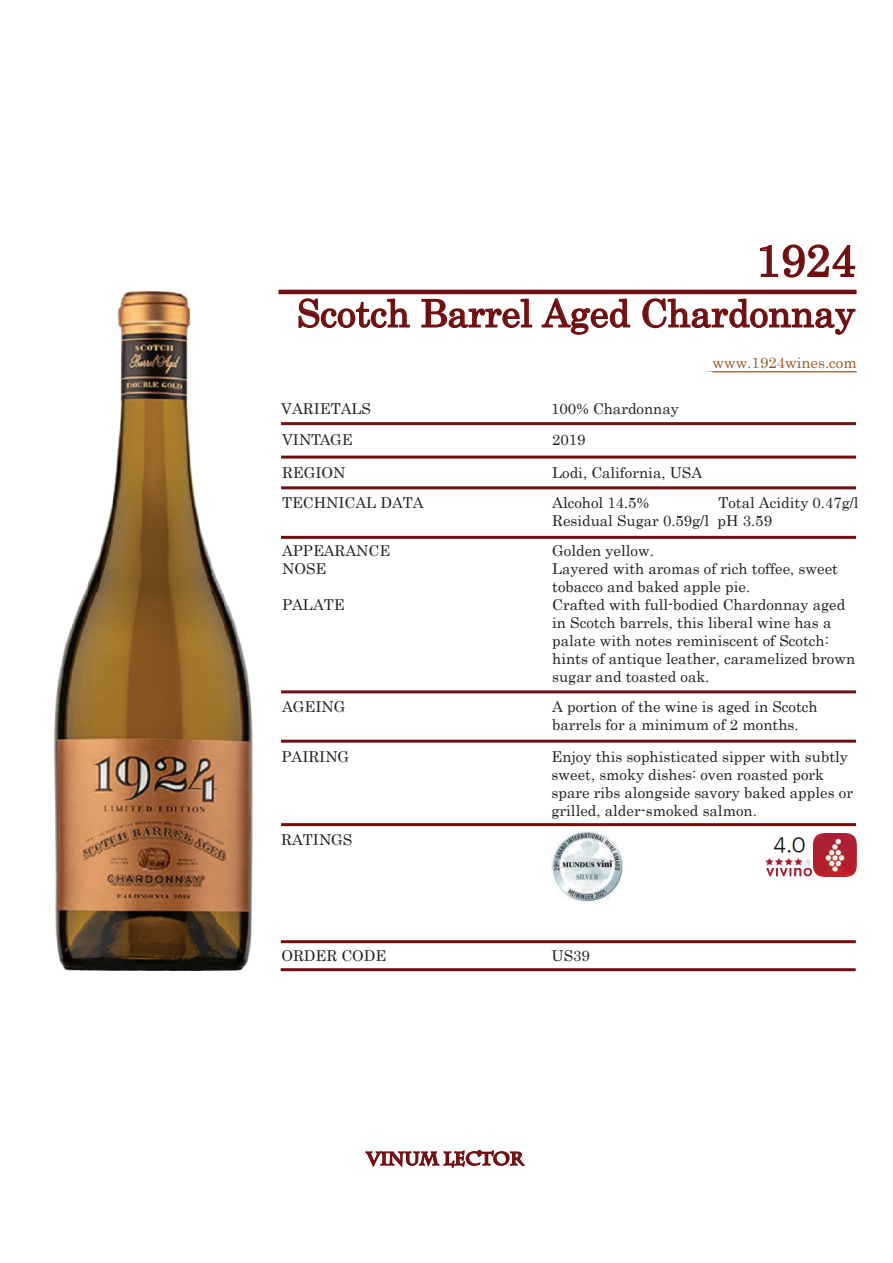
<style>
.page{position:relative;width:893px;height:1263px;background:#fff}
.page>*{position:absolute;margin:0;border:0;box-sizing:border-box;transform-origin:0 0}
.t1{font:45px "Century";color:#700f11}
.t2{font:37.5px "Century";color:#700f11}
.t3{font:700 18px "Charlemagne Std";color:#700f11}
.t4{font:15px/18px "Century";color:#231f20}
.t5{font:15px "Century";color:#965929}
</style>
<div class="page">
<hr style="left:278px;top:290px;width:579px;height:4px;background:#700f11">
<div style="left:281px;top:456px;width:575px;height:3px;border:2px solid #700f11"></div>
<div style="left:281px;top:486px;width:575px;height:3px;border:2px solid #700f11"></div>
<div style="left:281px;top:690px;width:575px;height:3px;border:2px solid #700f11"></div>
<div style="left:281px;top:740px;width:575px;height:3px;border:2px solid #700f11"></div>
<div style="left:281px;top:823px;width:575px;height:3px;border:2px solid #700f11"></div>
<div style="left:281px;top:968px;width:575px;height:3px;border:2px solid #700f11"></div>
<div style="left:281px;top:422px;width:575px;height:3px;border:2px solid #700f11"></div>
<svg style="left:365px;top:1149px;width:160px;height:19px"></svg>
<hr style="left:712px;top:371px;width:145px;height:1px;background:#965929">
<div style="left:281px;top:536px;width:575px;height:3px;border:2px solid #700f11"></div>
<svg style="left:298px;top:298px;width:112px;height:30px"></svg>
<svg style="left:421px;top:298px;width:112px;height:30px"></svg>
<svg style="left:541px;top:298px;width:90px;height:37px"></svg>
<svg style="left:642px;top:298px;width:214px;height:37px"></svg>
<svg style="left:760px;top:244px;width:96px;height:34px"></svg>
<img style="left:766px;top:868px;width:45px;height:9px">
<img style="left:551px;top:830px;width:71px;height:72px">
<div style="left:281px;top:940px;width:575px;height:3px;border:2px solid #700f11"></div>
<img style="left:765px;top:837px;width:47px;height:29px">
<img style="left:813px;top:833px;width:43px;height:44px">
<img style="left:53px;top:290px;width:233px;height:680px">
<h1 class="t1" style="left:756px;top:222px;width:102px">1924</h1>
<h2 class="t2" style="left:297px;top:282px;width:560px">Scotch Barrel Aged Chardonnay</h2>
<p class="t4" style="left:281px;top:398px;width:91px">VARIETALS</p>
<p class="t4" style="left:551px;top:398px;width:129px">100% Chardonnay</p>
<p class="t5" style="left:712px;top:350px;width:146px">www.1924wines.com</p>
<p class="t4" style="left:282px;top:429px;width:72px">VINTAGE</p>
<p class="t4" style="left:552px;top:429px;width:35px">2019</p>
<p class="t4" style="left:282px;top:462px;width:65px">REGION</p>
<p class="t4" style="left:552px;top:462px;width:152px">Lodi, California, USA</p>
<p class="t4" style="left:282px;top:492px;width:143px">TECHNICAL DATA</p>
<p class="t4" style="left:552px;top:492px;width:98px">Alcohol 14.5%</p>
<p class="t4" style="left:552px;top:492px;width:308px;text-indent:166px">Total Acidity 0.47g/l<br>Residual Sugar 0.59g/l pH 3.59</p>
<p class="t4" style="left:282px;top:540px;width:110px">APPEARANCE</p>
<p class="t4" style="left:552px;top:540px;width:103px">Golden yellow.</p>
<p class="t4" style="left:282px;top:558px;width:46px">NOSE</p>
<p class="t4" style="left:552px;top:558px;width:287px">Layered with aromas of rich toffee, sweet tobacco and baked apple pie.</p>
<p class="t4" style="left:282px;top:594px;width:64px">PALATE</p>
<p class="t4" style="left:552px;top:594px;width:305px">Crafted with full-bodied Chardonnay aged in Scotch barrels, this liberal wine has a palate with notes reminiscent of Scotch: hints of antique leather, caramelized brown sugar and toasted oak.</p>
<p class="t4" style="left:282px;top:696px;width:65px">AGEING</p>
<p class="t4" style="left:552px;top:696px;width:267px">A portion of the wine is aged in Scotch barrels for a minimum of 2 months.</p>
<p class="t4" style="left:282px;top:746px;width:69px">PAIRING</p>
<p class="t4" style="left:552px;top:746px;width:303px">Enjoy this sophisticated sipper with subtly sweet, smoky dishes: oven roasted pork spare ribs alongside savory baked apples or grilled, alder-smoked salmon.</p>
<p class="t4" style="left:281px;top:829px;width:73px">RATINGS</p>
<p class="t4" style="left:281px;top:945px;width:106px">ORDER CODE</p>
<p class="t4" style="left:551px;top:945px;width:40px">US39</p>
<p class="t3" style="left:367px;top:1148px;width:158px">VINUM LECTOR</p>
</div>
